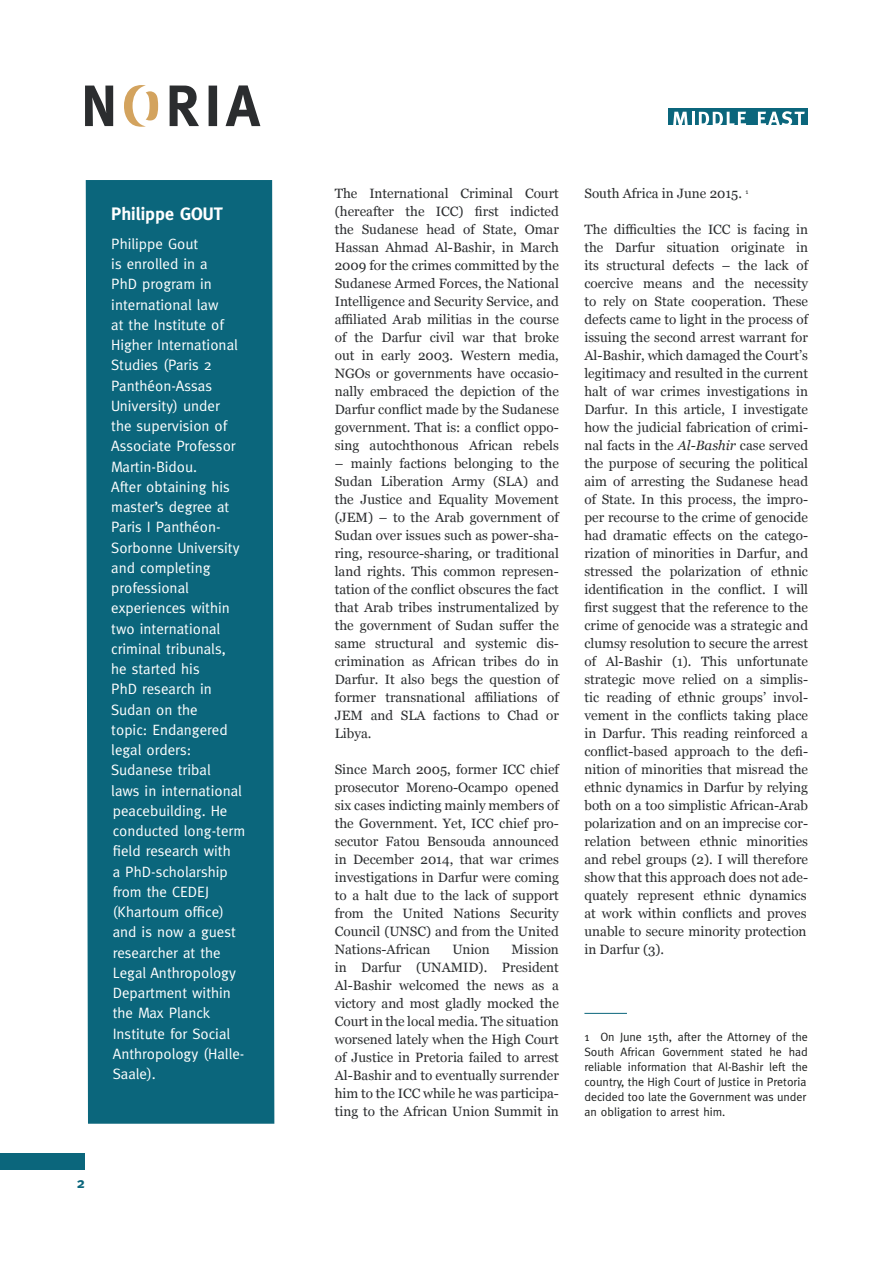
<style>
.page{position:relative;width:893px;height:1263px;background:#fff}
.page>*{position:absolute;margin:0;border:0;box-sizing:border-box;transform-origin:0 0}
.Bio{font:700 18px "Meta";color:#fff}
.Bio-2{font:15px/20.2px "Meta";color:#fff}
.t1{font:700 15px "Meta";color:#0b667c}
.Texte_courant{font:13.5px/18px "Georgia";color:#2b2d2f;text-align:justify}
.Note_de_bas_de_page{font:12px/15px "Meta";color:#1d1f1e}
.s1{font-style:italic}
</style>
<div class="page">
<svg style="left:85px;top:86px;width:28px;height:40px"></svg>
<svg style="left:170px;top:86px;width:29px;height:40px"></svg>
<div style="left:209px;top:86px;width:8px;height:40px;background:#2b2d2f"></div>
<svg style="left:226px;top:85px;width:34px;height:41px"></svg>
<svg style="left:124px;top:85px;width:34px;height:42px"></svg>
<div style="left:0;top:1153px;width:85px;height:17px;background:#0b667c"></div>
<div style="left:668px;top:109px;width:140px;height:16px;background:#0b667c"></div>
<svg style="left:673px;top:112px;width:73px;height:13px"></svg>
<svg style="left:758px;top:111px;width:47px;height:14px"></svg>
<hr style="left:584px;top:1013px;width:43px;height:1px;background:#0b667c">
<div style="left:86px;top:180px;width:188px;height:944px;background:#0b667c"></div>
<p class="Bio" style="left:111px;top:203px;width:113px">Philippe GOUT</p>
<p class="Bio-2" style="left:111px;top:233px;width:135px">Philippe Gout<br>is enrolled in a<br>PhD program in international law<br>at the Institute of<br>Higher International<br>Studies (Paris 2<br>Panthéon-Assas<br>University) under<br>the supervision of<br>Associate Professor<br>Martin-Bidou.<br>After obtaining his master’s degree at<br>Paris I Panthéon-<br>Sorbonne University and completing professional experiences within two international criminal tribunals,<br>he started his<br>PhD research in<br>Sudan on the<br>topic: Endangered legal orders:<br>Sudanese tribal<br>laws in international peacebuilding. He conducted long-term field research with<br>a PhD-scholarship from the CEDEJ (Khartoum office) and is now a guest researcher at the<br>Legal Anthropology<br>Department within the Max Planck<br>Institute for Social<br>Anthropology (Halle-<br>Saale).</p>
<p class="t1" style="left:77px;top:1174px;width:10px">2</p>
<p class="Texte_courant" style="left:335px;top:184px;width:226px">The International Criminal Court (hereafter the ICC) first indicted the Sudanese head of State, Omar Hassan Ahmad Al-Bashir, in March 2009 for the crimes committed by the Sudanese Armed Forces, the National Intelligence and Security Service, and affiliated Arab militias in the course of the Darfur civil war that broke out in early 2003. Western media, NGOs or governments have occasio&shy;nally embraced the depiction of the Darfur conflict made by the Sudanese government. That is: a conflict oppo&shy;sing autochthonous African rebels</p>
<p class="Texte_courant" style="left:335px;top:454px;width:226px">– mainly factions belonging to the Sudan Liberation Army (SLA) and the Justice and Equality Movement (JEM) – to the Arab government of Sudan over issues such as power-sha&shy;ring, resource-sharing, or traditional land rights. This common represen&shy;tation of the conflict obscures the fact that Arab tribes instrumentalized by the government of Sudan suffer the same structural and systemic dis&shy;crimination as African tribes do in Darfur. It also begs the question of former transnational affiliations of JEM and SLA factions to Chad or Libya.</p>
<p class="Texte_courant" style="left:335px;top:760px;width:226px">Since March 2005, former ICC chief prosecutor Moreno-Ocampo opened six cases indicting mainly members of the Government. Yet, ICC chief pro&shy;secutor Fatou Bensouda announced in December 2014, that war crimes investigations in Darfur were coming to a halt due to the lack of support from the United Nations Security Council (UNSC) and from the United Nations-African</p>
<p class="Texte_courant" style="left:335px;top:940px;width:226px;text-indent:177px">Mission in Darfur (UNAMID). President Al-Bashir welcomed the news as a victory and most gladly mocked the Court in the local media. The situation worsened lately when the High Court of Justice in Pretoria failed to arrest Al-Bashir and to eventually surrender him to the ICC while he was participa&shy;ting to the African Union Summit in</p>
<p class="Texte_courant" style="left:452px;top:940px;width:39px">Union</p>
<p class="Texte_courant" style="left:584px;top:184px;width:165px">South Africa in June 2015. <sup>1</sup></p>
<p class="Texte_courant" style="left:584px;top:220px;width:225px">The difficulties the ICC is facing in the Darfur situation originate in its structural defects – the lack of coercive means and the necessity to rely on State cooperation. These defects came to light in the process of issuing the second arrest warrant for Al-Bashir, which damaged the Court’s legitimacy and resulted in the current halt of war crimes investigations in Darfur. In this article, I investigate how the judicial fabrication of crimi&shy;nal facts in the <span class="s1">Al-Bashir</span> case served the purpose of securing the political aim of arresting the Sudanese head of State. In this process, the impro&shy;per recourse to the crime of genocide had dramatic effects on the catego&shy;rization of minorities in Darfur, and stressed the polarization of ethnic identification in the conflict. I will first suggest that the reference to the crime of genocide was a strategic and clumsy resolution to secure the arrest of Al-Bashir (1). This unfortunate strategic move relied on a simplis&shy;tic reading of ethnic groups’ invol&shy;vement in the conflicts taking place in Darfur. This reading reinforced a conflict-based approach to the defi&shy;nition of minorities that misread the ethnic dynamics in Darfur by relying both on a too simplistic African-Arab polarization and on an imprecise cor&shy;relation between ethnic minorities and rebel groups (2). I will therefore show that this approach does not ade&shy;quately represent ethnic dynamics at work within conflicts and proves unable to secure minority protection in Darfur (3).</p>
<p class="Note_de_bas_de_page" style="left:584px;top:1029px;width:225px">1 On June 15th, after the Attorney of the South African Government stated he had reliable information that Al-Bashir left the country, the High Court of Justice in Pretoria decided too late the Government was under an obligation to arrest him.</p>
</div>
